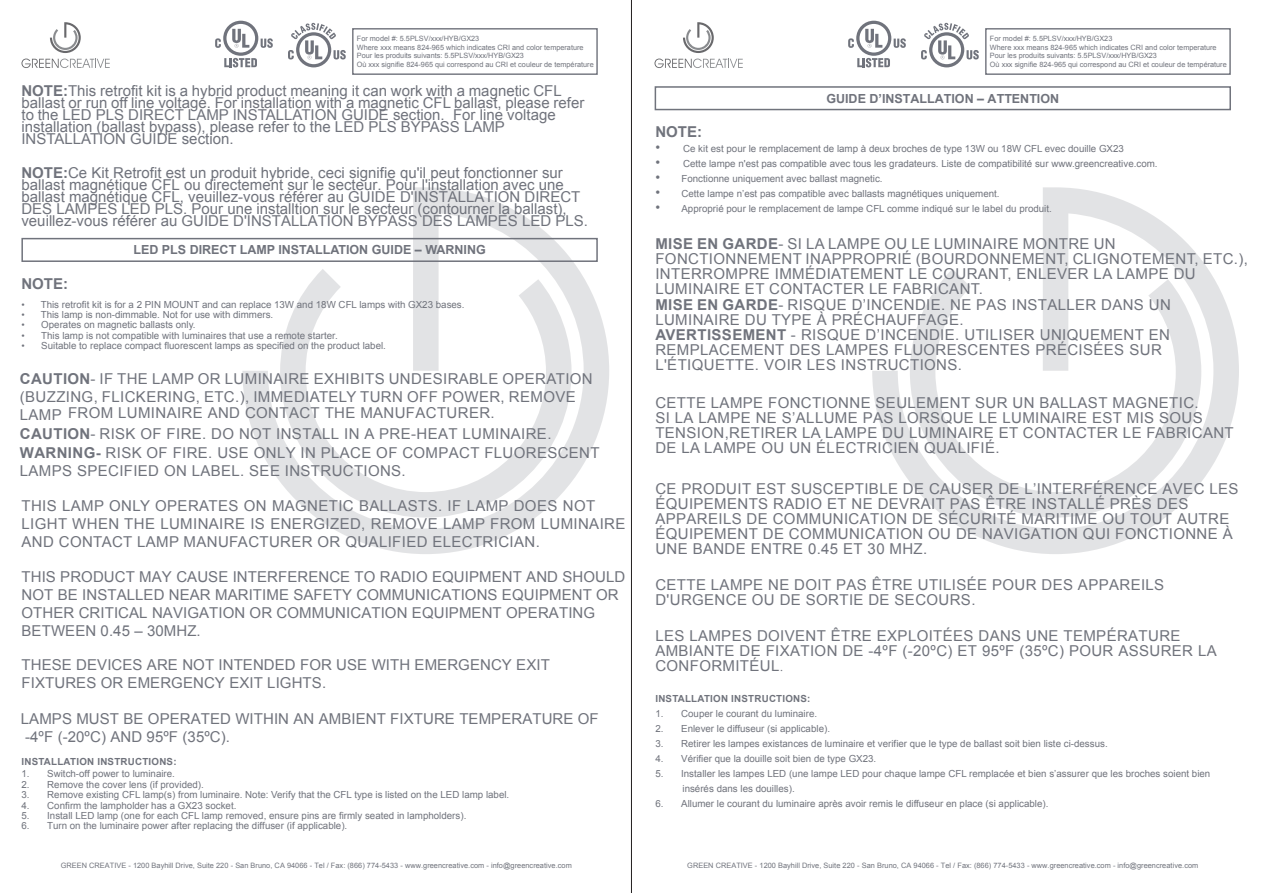
<style>
.page{position:relative;width:1263px;height:893px;background:#fff}
.page>*{position:absolute;margin:0;border:0;box-sizing:border-box;transform-origin:0 0}
.t1{font:15px/15px "Arial";letter-spacing:.025em;color:#70737c}
.t2{font:15px/12px "Arial";color:#70737c}
.t3{font:15px/18px "Arial";letter-spacing:.005em;color:#70737c}
.t4{font:700 15px "Arial";color:#70737c}
.t5{font:700 12.45px "Arial";color:#70737c}
.t6{font:9.75px/14.7px "Arial";color:#70737c}
.t7{font:700 9.75px "Arial";letter-spacing:.025em;color:#70737c}
.t8{font:7.35px/8.7px "Arial";color:#70737c}
.s1{font-weight:700}
.s2{font-size:9.45px}
.s3{font-size:13.5px}
.s4{font-family:"Adobe Song Std";font-weight:300}
</style>
<div class="page">
<svg style="left:242px;top:187px;width:367px;height:367px"></svg>
<svg style="left:280px;top:269px;width:291px;height:249px"></svg>
<svg style="left:872px;top:187px;width:367px;height:367px"></svg>
<svg style="left:910px;top:269px;width:291px;height:249px"></svg>
<hr style="left:631px;top:0;width:1px;height:893px;background:#231f20">
<div style="left:21px;top:238px;width:577px;height:24px;border:2px solid #70737c"></div>
<div style="left:655px;top:86px;width:576px;height:24px;border:2px solid #70737c"></div>
<div style="left:352px;top:28px;width:246px;height:47px;border:1px solid #70737c"></div>
<div style="left:985px;top:28px;width:246px;height:47px;border:1px solid #70737c"></div>
<svg style="left:683px;top:22px;width:31px;height:31px"></svg>
<svg style="left:654px;top:59px;width:89px;height:9px"></svg>
<svg style="left:921px;top:23px;width:58px;height:44px"></svg>
<svg style="left:848px;top:21px;width:58px;height:46px"></svg>
<svg style="left:50px;top:22px;width:31px;height:31px"></svg>
<svg style="left:21px;top:59px;width:89px;height:9px"></svg>
<svg style="left:288px;top:23px;width:58px;height:44px"></svg>
<svg style="left:215px;top:21px;width:58px;height:46px"></svg>
<p class="t8" style="left:357px;top:34px;width:238px">For model #: 5.5PLSV/xxx/HYB/GX23<br>Where xxx means 824-965 which indicates CRI and color temperature Pour les produits suivants: 5.5PLSV/xxx/HYB/GX23<br>Où xxx signifie 824-965 qui correspond au CRI et couleur de température</p>
<p class="t8" style="left:990px;top:34px;width:238px">For model #: 5.5PLSV/xxx/HYB/GX23<br>Where xxx means 824-965 which indicates CRI and color temperature Pour les produits suivants: 5.5PLSV/xxx/HYB/GX23<br>Où xxx signifie 824-965 qui correspond au CRI et couleur de température</p>
<p class="t2" style="left:21px;top:85px;width:564px"><span class="s1">NOTE:</span>This retrofit kit is a hybrid product meaning it can work with a magnetic CFL ballast or run off line voltage. For installation with a magnetic CFL ballast, please refer to the LED PLS DIRECT LAMP INSTALLATION GUIDE section. For line voltage installation (ballast bypass), please refer to the LED PLS BYPASS LAMP INSTALLATION GUIDE section.</p>
<p class="t2" style="left:21px;top:167px;width:568px"><span class="s1">NOTE:</span>Ce Kit Retrofit est un produit hybride, ceci signifie qu'il peut fonctionner sur ballast magnétique CFL ou directement sur le secteur. Pour l'installation avec une ballast magnétique CFL, veuillez-vous référer au GUIDE D'INSTALLATION DIRECT DES LAMPES LED PLS. Pour une installtion sur le secteur (contourner la ballast), veuillez-vous référer au GUIDE D'INSTALLATION BYPASS DES LAMPES LED PLS.</p>
<p class="t5" style="left:133px;top:241px;width:354px">LED PLS DIRECT LAMP INSTALLATION GUIDE – WARNING</p>
<p class="t4" style="left:21px;top:274px;width:48px">NOTE:</p>
<p class="t6" style="left:21px;top:297px;width:445px"><span class="s2">•</span> This retrofit kit is for a 2 PIN MOUNT and can replace 13W and 18W CFL lamps with GX23 bases.</p>
<p class="t6" style="left:21px;top:307px;width:253px"><span class="s2">•</span> This lamp is non-dimmable. Not for use with dimmers.</p>
<p class="t6" style="left:21px;top:318px;width:176px"><span class="s2">•</span> Operates on magnetic ballasts only.</p>
<p class="t6" style="left:21px;top:328px;width:318px"><span class="s2">•</span> This lamp is not compatible with luminaires that use a remote starter.</p>
<p class="t6" style="left:21px;top:339px;width:366px"><span class="s2">•</span> Suitable to replace compact fluorescent lamps as specified on the product label.</p>
<p class="t1" style="left:20px;top:370px;width:574px;line-height:17.4px"><span class="s1">CAUTION</span>- IF THE LAMP OR LUMINAIRE EXHIBITS UNDESIRABLE OPERATION (BUZZING, FLICKERING, ETC.), IMMEDIATELY TURN OFF POWER, REMOVE<br>LAMP FROM LUMINAIRE AND CONTACT THE MANUFACTURER.</p>
<p class="t1" style="left:20px;top:424px;width:581px;line-height:19.4px"><span class="s1">CAUTION</span>- RISK OF FIRE. DO NOT INSTALL IN A PRE-HEAT LUMINAIRE.<br><span class="s1">WARNING-</span> RISK OF FIRE. USE ONLY IN PLACE OF COMPACT FLUORESCENT</p>
<p class="t1" style="left:20px;top:464px;width:387px">LAMPS SPECIFIED ON LABEL. SEE INSTRUCTIONS.</p>
<p class="t1" style="left:22px;top:497px;width:605px;line-height:18px">THIS LAMP ONLY OPERATES ON MAGNETIC BALLASTS. IF LAMP DOES NOT<br>LIGHT WHEN THE LUMINAIRE IS ENERGIZED, REMOVE LAMP FROM LUMINAIRE<br>AND CONTACT LAMP MANUFACTURER OR QUALIFIED ELECTRICIAN.</p>
<p class="t3" style="left:22px;top:568px;width:605px">THIS PRODUCT MAY CAUSE INTERFERENCE TO RADIO EQUIPMENT AND SHOULD NOT BE INSTALLED NEAR MARITIME SAFETY COMMUNICATIONS EQUIPMENT OR OTHER CRITICAL NAVIGATION OR COMMUNICATION EQUIPMENT OPERATING BETWEEN 0.45 – 30MHZ.</p>
<p class="t3" style="left:22px;top:656px;width:530px">THESE DEVICES ARE NOT INTENDED FOR USE WITH EMERGENCY EXIT<br>FIXTURES OR EMERGENCY EXIT LIGHTS.</p>
<p class="t3" style="left:21px;top:710px;width:579px">LAMPS MUST BE OPERATED WITHIN AN AMBIENT FIXTURE TEMPERATURE OF -4ºF (-20ºC) AND 95ºF (35ºC).</p>
<p class="t7" style="left:21px;top:755px;width:157px">INSTALLATION INSTRUCTIONS:</p>
<p class="t6" style="left:21px;top:767px;width:155px">1. Switch-off power to luminaire.</p>
<p class="t6" style="left:21px;top:777px;width:184px">2. Remove the cover lens (if provided).</p>
<p class="t6" style="left:21px;top:788px;width:489px">3. Remove existing CFL lamp(s) from luminaire. Note: Verify that the CFL type is listed on the LED lamp label.</p>
<p class="t6" style="left:21px;top:798px;width:216px">4. Confirm the lampholder has a GX23 socket.</p>
<p class="t6" style="left:21px;top:808px;width:446px">5. Install LED lamp (one for each CFL lamp removed, ensure pins are firmly seated in lampholders).</p>
<p class="t6" style="left:21px;top:819px;width:327px">6. Turn on the luminaire power after replacing the diffuser (if applicable).</p>
<p class="t5" style="left:826px;top:90px;width:234px">GUIDE D’INSTALLATION – ATTENTION</p>
<p class="t4" style="left:655px;top:122px;width:48px">NOTE:</p>
<p class="t6" style="left:655px;top:141px;width:470px"><span class="s3">•</span> Ce kit est pour le remplacement de lamp à deux broches de type 13W ou 18W CFL evec douille GX23</p>
<p class="t6" style="left:655px;top:156px;width:504px"><span class="s3">•</span> Cette lampe n'est pas compatible avec tous les gradateurs. Liste de compatibilité sur www.greencreative.com.</p>
<p class="t6" style="left:655px;top:171px;width:229px"><span class="s3">•</span> Fonctionne uniquement avec ballast magnetic.</p>
<p class="t6" style="left:655px;top:186px;width:346px"><span class="s3">•</span> Cette lampe n’est pas compatible avec ballasts magnétiques uniquement.</p>
<p class="t6" style="left:655px;top:201px;width:398px"><span class="s3">•</span> Approprié pour le remplacement de lampe CFL comme indiqué sur le label du produit.</p>
<p class="t1" style="left:655px;top:236px;width:594px"><span class="s1">MISE EN GARDE</span>- SI LA LAMPE OU LE LUMINAIRE MONTRE UN FONCTIONNEMENT INAPPROPRIÉ (BOURDONNEMENT, CLIGNOTEMENT, ETC.), INTERROMPRE IMMÉDIATEMENT LE COURANT, ENLEVER LA LAMPE DU LUMINAIRE ET CONTACTER LE FABRICANT.<br><span class="s1">MISE EN GARDE</span>- RISQUE D’INCENDIE. NE PAS INSTALLER DANS UN LUMINAIRE DU TYPE À PRÉCHAUFFAGE.<br><span class="s1">AVERTISSEMENT</span> - RISQUE D’INCENDIE. UTILISER UNIQUEMENT EN REMPLACEMENT DES LAMPES FLUORESCENTES PRÉCISÉES SUR L'ÉTIQUETTE. VOIR LES INSTRUCTIONS.</p>
<p class="t1" style="left:655px;top:396px;width:580px">CETTE LAMPE FONCTIONNE SEULEMENT SUR UN BALLAST MAGNETIC.<br>SI LA LAMPE NE S’ALLUME PAS LORSQUE LE LUMINAIRE EST MIS SOUS TENSION,RETIRER LA LAMPE DU LUMINAIRE ET CONTACTER LE FABRICANT DE LA LAMPE OU UN ÉLECTRICIEN QUALIFIÉ.</p>
<p class="t1" style="left:655px;top:481px;width:585px">CE PRODUIT EST SUSCEPTIBLE DE CAUSER DE L’INTERFÉRENCE AVEC LES ÉQUIPEMENTS RADIO ET NE DEVRAIT PAS ÊTRE INSTALLÉ PRÈS DES APPAREILS DE COMMUNICATION DE SÉCURITÉ MARITIME OU TOUT AUTRE ÉQUIPEMENT DE COMMUNICATION OU DE NAVIGATION QUI FONCTIONNE À UNE BANDE ENTRE 0.45 ET 30 MHZ.</p>
<p class="t1" style="left:655px;top:577px;width:510px">CETTE LAMPE NE DOIT PAS ÊTRE UTILISÉE POUR DES APPAREILS<br>D'URGENCE OU DE SORTIE DE SECOURS.</p>
<p class="t1" style="left:655px;top:628px;width:563px">LES LAMPES DOIVENT ÊTRE EXPLOITÉES DANS UNE TEMPÉRATURE<br>AMBIANTE DE FIXATION DE -4ºF (-20ºC) ET 95ºF (35ºC) POUR ASSURER LA<br>CONFORMITÉUL<span class="s4">.</span></p>
<p class="t7" style="left:655px;top:692px;width:157px">INSTALLATION INSTRUCTIONS:</p>
<p class="t6" style="left:655px;top:706px;width:163px">1. Couper le courant du luminaire.</p>
<p class="t6" style="left:655px;top:721px;width:176px">2. Enlever le diffuseur (si applicable).</p>
<p class="t6" style="left:655px;top:736px;width:454px">3. Retirer les lampes existances de luminaire et verifier que le type de ballast soit bien liste ci-dessus.</p>
<p class="t6" style="left:655px;top:751px;width:222px">4. Vérifier que la douille soit bien de type GX23.</p>
<p class="t6" style="left:682px;top:766px;width:529px;text-indent:-27px">5. Installer les lampes LED (une lampe LED pour chaque lampe CFL remplacée et bien s’assurer que les broches soient bien insérés dans les douilles).</p>
<p class="t6" style="left:655px;top:796px;width:395px">6. Allumer le courant du luminaire après avoir remis le diffuseur en place (si applicable).</p>
<p class="t8" style="left:61px;top:861px;width:513px">GREEN CREATIVE - 1200 Bayhill Drive, Suite 220 - San Bruno, CA 94066 - Tel / Fax: (866) 774-5433 - www.greencreative.com - info@greencreative.com</p>
<p class="t8" style="left:687px;top:861px;width:513px">GREEN CREATIVE - 1200 Bayhill Drive, Suite 220 - San Bruno, CA 94066 - Tel / Fax: (866) 774-5433 - www.greencreative.com - info@greencreative.com</p>
</div>
